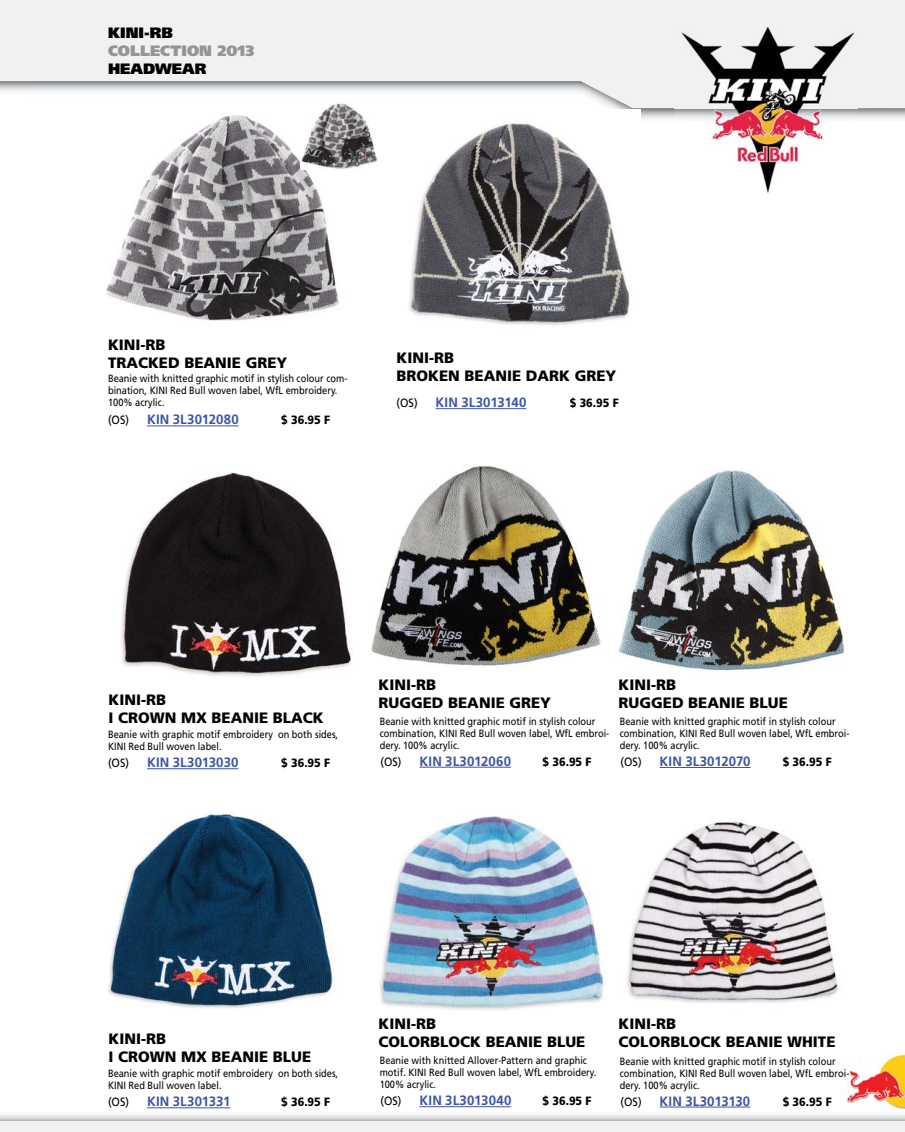
<style>
.page{position:relative;width:905px;height:1132px;background:#fff}
.page>*{position:absolute;margin:0;border:0;box-sizing:border-box;transform-origin:0 0}
.t1{font:900 15px/18px "Frutiger";color:#000}
.t2{font:900 15px/18px "Frutiger";color:#000}
.t3{font:700 13.5px "Frutiger";letter-spacing:.01em;color:#3c54a5}
.t4{font:900 12px "Frutiger";color:#000;scale:.9 1}
.t5{font:12px "Frutiger";color:#000;scale:.9 1}
.t6{font:10.5px/12px "Frutiger";color:#000;scale:.88 1}
.s1{color:#939598}
</style>
<div class="page">
<div style="left:0;top:1120px;width:904px;height:11px;background:#f1f1f2"></div>
<svg style="left:0;top:0;width:904px;height:108px;fill:#f1f1f2"></svg>
<img style="left:674px;top:27px;width:183px;height:165px">
<img style="left:846px;top:1053px;width:58px;height:55px">
<img style="left:121px;top:472px;width:230px;height:205px">
<img style="left:371px;top:466px;width:230px;height:201px">
<img style="left:618px;top:470px;width:225px;height:201px">
<img style="left:627px;top:820px;width:211px;height:183px">
<img style="left:380px;top:816px;width:224px;height:194px">
<hr style="left:659px;top:766px;width:91px;height:1px;background:#3c54a5">
<img style="left:106px;top:114px;width:233px;height:207px">
<hr style="left:147px;top:425px;width:92px;height:1px;background:#3c54a5">
<img style="left:301px;top:102px;width:77px;height:68px">
<img style="left:409px;top:120px;width:221px;height:205px">
<hr style="left:435px;top:408px;width:91px;height:1px;background:#3c54a5">
<hr style="left:147px;top:768px;width:91px;height:1px;background:#3c54a5">
<hr style="left:147px;top:1107px;width:83px;height:1px;background:#3c54a5">
<hr style="left:419px;top:766px;width:92px;height:1px;background:#3c54a5">
<hr style="left:659px;top:1106px;width:91px;height:1px;background:#3c54a5">
<hr style="left:419px;top:1105px;width:92px;height:1px;background:#3c54a5">
<img style="left:108px;top:814px;width:225px;height:194px">
<p class="t2" style="left:108px;top:25px;width:148px">KINI-RB<br><span class="s1">COLLECTION 2013<br></span>HEADWEAR</p>
<p class="t1" style="left:108px;top:336px;width:181px">KINI-RB<br>TRACKED BEANIE GREY</p>
<p class="t6" style="left:108px;top:372px;width:273px">Beanie with knitted graphic motif in stylish colour com&shy;bination, KINI Red Bull woven label, WfL embroidery.<br>100% acrylic.</p>
<p class="t5" style="left:108px;top:415px;width:25px">(OS)</p>
<p class="t3" style="left:147px;top:414px;width:93px">KIN 3L3012080</p>
<p class="t4" style="left:281px;top:415px;width:56px">$ 36.95 F</p>
<p class="t1" style="left:396px;top:350px;width:221px">KINI-RB<br>BROKEN BEANIE DARK GREY</p>
<p class="t5" style="left:396px;top:398px;width:25px">(OS)</p>
<p class="t3" style="left:435px;top:397px;width:92px">KIN 3L3013140</p>
<p class="t4" style="left:569px;top:398px;width:56px">$ 36.95 F</p>
<p class="t1" style="left:109px;top:691px;width:217px">KINI-RB<br>I CROWN MX BEANIE BLACK</p>
<p class="t6" style="left:108px;top:728px;width:263px">Beanie with graphic motif embroidery on both sides,<br>KINI Red Bull woven label.</p>
<p class="t5" style="left:108px;top:758px;width:25px">(OS)</p>
<p class="t3" style="left:147px;top:756px;width:93px">KIN 3L3013030</p>
<p class="t4" style="left:281px;top:758px;width:56px">$ 36.95 F</p>
<p class="t1" style="left:378px;top:676px;width:174px">KINI-RB<br>RUGGED BEANIE GREY</p>
<p class="t1" style="left:618px;top:676px;width:171px">KINI-RB<br>RUGGED BEANIE BLUE</p>
<p class="t6" style="left:380px;top:715px;width:262px">Beanie with knitted graphic motif in stylish colour combination, KINI Red Bull woven label, WfL embroi&shy;dery. 100% acrylic.</p>
<p class="t6" style="left:620px;top:716px;width:262px">Beanie with knitted graphic motif in stylish colour combination, KINI Red Bull woven label, WfL embroi&shy;dery. 100% acrylic.</p>
<p class="t5" style="left:380px;top:756px;width:25px">(OS)</p>
<p class="t3" style="left:419px;top:755px;width:93px">KIN 3L3012060</p>
<p class="t4" style="left:542px;top:756px;width:56px">$ 36.95 F</p>
<p class="t5" style="left:620px;top:756px;width:25px">(OS)</p>
<p class="t3" style="left:659px;top:755px;width:92px">KIN 3L3012070</p>
<p class="t4" style="left:782px;top:756px;width:56px">$ 36.95 F</p>
<p class="t1" style="left:109px;top:1030px;width:204px">KINI-RB<br>I CROWN MX BEANIE BLUE</p>
<p class="t6" style="left:108px;top:1067px;width:263px">Beanie with graphic motif embroidery on both sides,<br>KINI Red Bull woven label.</p>
<p class="t5" style="left:108px;top:1096px;width:25px">(OS)</p>
<p class="t3" style="left:147px;top:1095px;width:85px">KIN 3L301331</p>
<p class="t4" style="left:281px;top:1096px;width:56px">$ 36.95 F</p>
<p class="t1" style="left:378px;top:1015px;width:208px">KINI-RB<br>COLORBLOCK BEANIE BLUE</p>
<p class="t1" style="left:618px;top:1015px;width:218px">KINI-RB<br>COLORBLOCK BEANIE WHITE</p>
<p class="t6" style="left:380px;top:1055px;width:248px">Beanie with knitted Allover-Pattern and graphic motif. KINI Red Bull woven label, WfL embroidery.<br>100% acrylic.</p>
<p class="t6" style="left:620px;top:1055px;width:262px">Beanie with knitted graphic motif in stylish colour combination, KINI Red Bull woven label, WfL embroi&shy;dery. 100% acrylic.</p>
<p class="t5" style="left:380px;top:1095px;width:25px">(OS)</p>
<p class="t3" style="left:419px;top:1094px;width:93px">KIN 3L3013040</p>
<p class="t4" style="left:542px;top:1095px;width:56px">$ 36.95 F</p>
<p class="t5" style="left:620px;top:1096px;width:25px">(OS)</p>
<p class="t3" style="left:659px;top:1094px;width:92px">KIN 3L3013130</p>
<p class="t4" style="left:782px;top:1096px;width:56px">$ 36.95 F</p>
</div>
